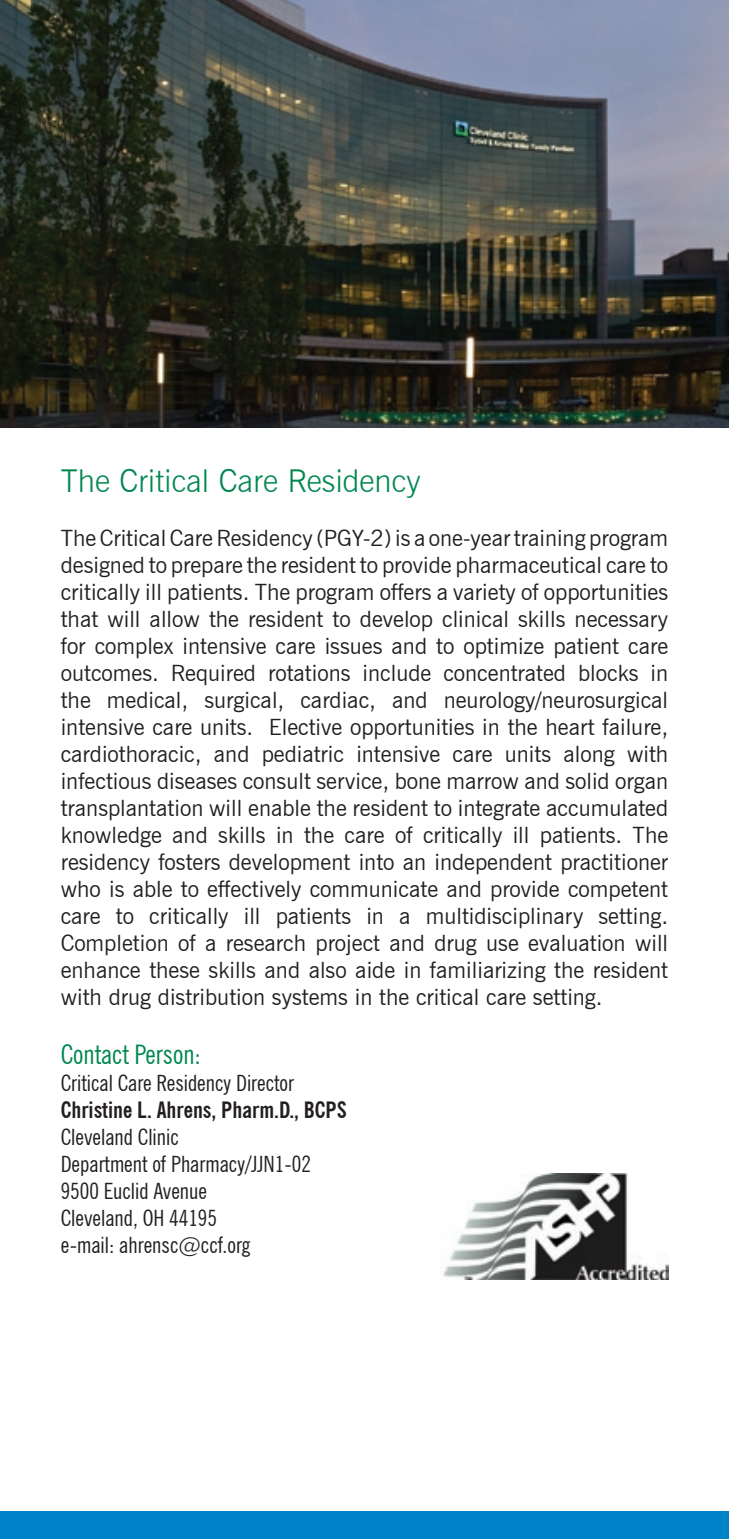
<style>
.page{position:relative;width:729px;height:1539px;background:#fff}
.page>*{position:absolute;margin:0;border:0;box-sizing:border-box;transform-origin:0 0}
.t1{font:300 31.5px "News Gothic BT";color:#008751}
.t2{font:condensed 27px "News Gothic BT";color:#008751}
.t3{font:22.5px/27px "News Gothic BT";color:#231f20;text-align:justify}
.t4{font:condensed 22.5px/27px "News Gothic BT";color:#231f20}
.t5{font:700 condensed 22.5px "News Gothic BT";color:#231f20}
</style>
<div class="page">
<img style="left:0;top:0;width:729px;height:427px">
<div style="left:0;top:1512px;width:729px;height:27px;background:#0082c8"></div>
<img style="left:443px;top:1173px;width:225px;height:107px">
<h1 class="t1" style="left:61px;top:462px;width:361px">The Critical Care Residency</h1>
<p class="t3" style="left:61px;top:524px;width:609px">The Critical Care Residency (PGY-2) is a one-year training program designed to prepare the resident to provide pharmaceutical care to critically ill patients. The program offers a variety of opportunities that will allow the resident to develop clinical skills necessary for complex intensive care issues and to optimize patient care outcomes. Required rotations include concentrated blocks in the medical, surgical, cardiac, and neurology/neurosurgical intensive care units. Elective opportunities in the heart failure, cardiothoracic, and pediatric intensive care units along with infectious diseases consult service, bone marrow and solid organ transplantation will enable the resident to integrate accumulated knowledge and skills in the care of critically ill patients. The residency fosters development into an independent practitioner who is able to effectively communicate and provide competent care to critically ill patients in a multidisciplinary setting.<br>Completion of a research project and drug use evaluation will enhance these skills and also aide in familiarizing the resident with drug distribution systems in the critical care setting.</p>
<p class="t2" style="left:61px;top:1038px;width:142px">Contact Person:</p>
<p class="t4" style="left:61px;top:1070px;width:235px">Critical Care Residency Director</p>
<p class="t5" style="left:61px;top:1096px;width:288px">Christine L. Ahrens, Pharm.D., BCPS</p>
<p class="t4" style="left:61px;top:1124px;width:252px">Cleveland Clinic<br>Department of Pharmacy/JJN1-02<br>9500 Euclid Avenue<br>Cleveland, OH 44195<br>e-mail: ahrensc@ccf.org</p>
</div>
